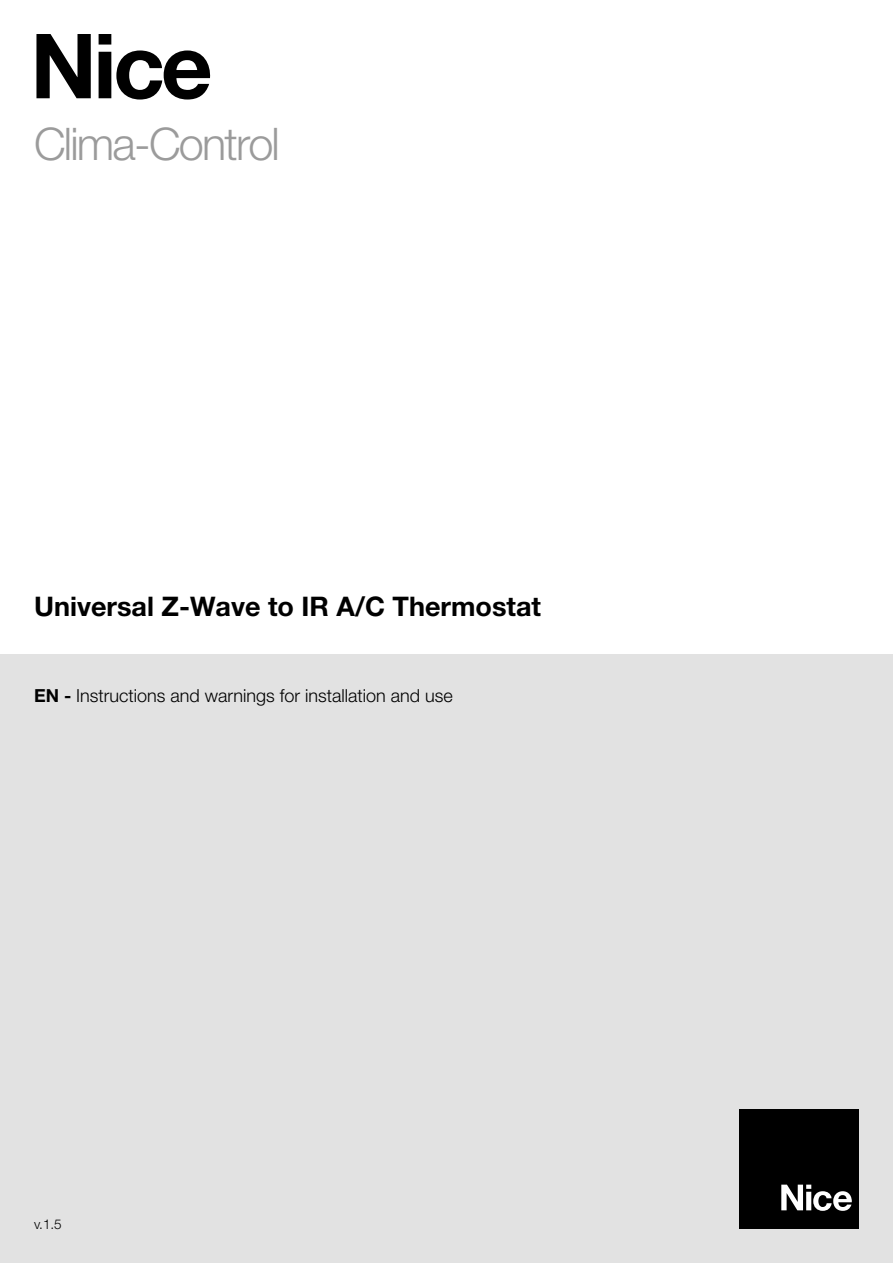
<style>
.page{position:relative;width:893px;height:1263px;background:#fff}
.page>*{position:absolute;margin:0;border:0;box-sizing:border-box;transform-origin:0 0}
.t1{font:700 90px "Helvetica Neue LT Pro";color:#000}
.t2{font:300 45px "Helvetica Neue LT Pro";letter-spacing:-.04em;color:#9b9b9b}
.t3{font:700 27px "Helvetica Neue LT Pro";color:#000}
.t4{font:300 18px "Helvetica Neue LT Pro";color:#000}
.t5{font:300 13.5px "Helvetica Neue LT Pro";color:#000}
.s1{font-weight:700}
</style>
<div class="page">
<div style="left:0;top:655px;width:893px;height:608px;background:#e2e2e2"></div>
<div style="left:740px;top:1110px;width:119px;height:119px;background:#000"></div>
<svg style="left:781px;top:1184px;width:71px;height:27px"></svg>
<p class="t1" style="left:30px;top:11px;width:184px">Nice</p>
<p class="t2" style="left:34px;top:117px;width:247px">Clima-Control</p>
<p class="t3" style="left:34px;top:590px;width:508px">Universal Z-Wave to IR A/C Thermostat</p>
<p class="t4" style="left:34px;top:684px;width:420px"><span class="s1">EN -</span> Instructions and warnings for installation and use</p>
<p class="t5" style="left:34px;top:1216px;width:29px">v.1.5</p>
</div>
